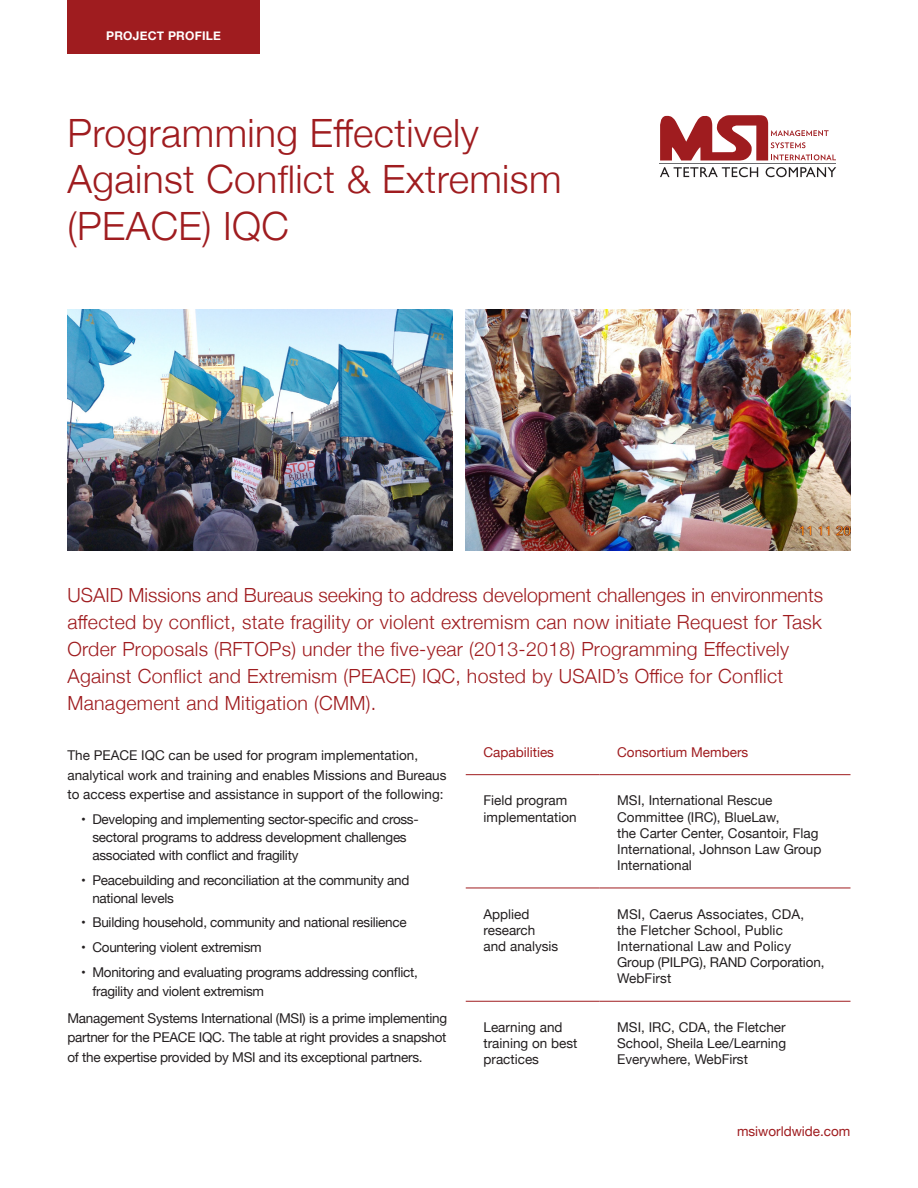
<style>
.page{position:relative;width:918px;height:1188px;background:#fff}
.page>*{position:absolute;margin:0;border:0;box-sizing:border-box;transform-origin:0 0}
.t1{font:300 39px/46.8px "Helvetica Neue";letter-spacing:.01em;color:#9f1c1f}
.Intro_copy{font:300 19.5px/27px "Helvetica Neue";letter-spacing:.015em;color:#9f1c1f}
.body_text{font:13.5px/16.2px "Helvetica Neue";color:#231f20}
.body_text-2{font:13.5px/18px "Helvetica Neue";letter-spacing:-.02em;color:#231f20}
.t2{font:13.5px "Helvetica Neue";color:#9f1c1f}
.t3{font:700 12px "Helvetica Neue";letter-spacing:.02em;color:#fff}
</style>
<div class="page">
<img style="left:466px;top:310px;width:385px;height:241px">
<img style="left:68px;top:310px;width:384px;height:241px">
<hr style="left:466px;top:774px;width:133px;height:1px;background:#9f1c1f">
<hr style="left:599px;top:774px;width:251px;height:1px;background:#9f1c1f">
<hr style="left:466px;top:888px;width:133px;height:1px;background:#9f1c1f">
<hr style="left:599px;top:888px;width:251px;height:1px;background:#9f1c1f">
<hr style="left:466px;top:1001px;width:133px;height:1px;background:#9f1c1f">
<hr style="left:599px;top:1001px;width:251px;height:1px;background:#9f1c1f">
<div style="left:67px;top:0;width:193px;height:54px;background:#9f1c1f"></div>
<svg style="left:660px;top:167px;width:176px;height:10px"></svg>
<svg style="left:660px;top:115px;width:176px;height:46px"></svg>
<hr style="left:660px;top:163px;width:176px;height:1px;background:#6c6d70">
<h1 class="t3" style="left:106px;top:26px;width:116px">PROJECT PROFILE</h1>
<h1 class="t1" style="left:68px;top:106px;width:496px">Programming Effectively<br>Against Conflict &amp; Extremism (PEACE) IQC</h1>
<p class="Intro_copy" style="left:68px;top:580px;width:757px">USAID Missions and Bureaus seeking to address development challenges in environments affected by conflict, state fragility or violent extremism can now initiate Request for Task Order Proposals (RFTOPs) under the five-year (2013-2018) Programming Effectively Against Conflict and Extremism (PEACE) IQC, hosted by USAID’s Office for Conflict Management and Mitigation (CMM).</p>
<p class="body_text" style="left:68px;top:746px;width:381px;line-height:19.5px">The PEACE IQC can be used for program implementation, analytical work and training and enables Missions and Bureaus to access expertise and assistance in support of the following:</p>
<p class="body_text-2" style="left:92px;top:811px;width:328px;text-indent:-11px">• Developing and implementing sector-specific and cross&shy;sectoral programs to address development challenges associated with conflict and fragility</p>
<p class="body_text-2" style="left:92px;top:872px;width:319px;text-indent:-11px">• Peacebuilding and reconciliation at the community and national levels</p>
<p class="body_text-2" style="left:81px;top:914px;width:327px">• Building household, community and national resilience</p>
<p class="body_text-2" style="left:81px;top:939px;width:182px">• Countering violent extremism</p>
<p class="body_text-2" style="left:92px;top:963px;width:327px;line-height:19.5px;text-indent:-11px">• Monitoring and evaluating programs addressing conflict, fragility and violent extremism</p>
<p class="body_text" style="left:68px;top:1009px;width:381px;line-height:19.5px;text-align:justify">Management Systems International (MSI) is a prime implementing partner for the PEACE IQC. The table at right provides a snapshot of the expertise provided by MSI and its exceptional partners.</p>
<p class="t2" style="left:484px;top:742px;width:72px">Capabilities</p>
<p class="t2" style="left:617px;top:742px;width:133px">Consortium Members</p>
<p class="body_text" style="left:484px;top:793px;width:95px">Field program implementation</p>
<p class="body_text" style="left:617px;top:793px;width:206px">MSI, International Rescue<br>Committee (IRC), BlueLaw,<br>the Carter Center, Cosantoir, Flag<br>International, Johnson Law Group<br>International</p>
<p class="body_text" style="left:484px;top:907px;width:76px">Applied research and analysis</p>
<p class="body_text" style="left:617px;top:907px;width:209px">MSI, Caerus Associates, CDA, the Fletcher School, Public<br>International Law and Policy<br>Group (PILPG), RAND Corporation,<br>WebFirst</p>
<p class="body_text" style="left:484px;top:1020px;width:95px">Learning and training on best practices</p>
<p class="body_text" style="left:617px;top:1020px;width:171px;text-align:justify">MSI, IRC, CDA, the Fletcher School, Sheila Lee/Learning Everywhere, WebFirst</p>
<p class="t2" style="left:737px;top:1122px;width:115px">msiworldwide.com</p>
</div>
